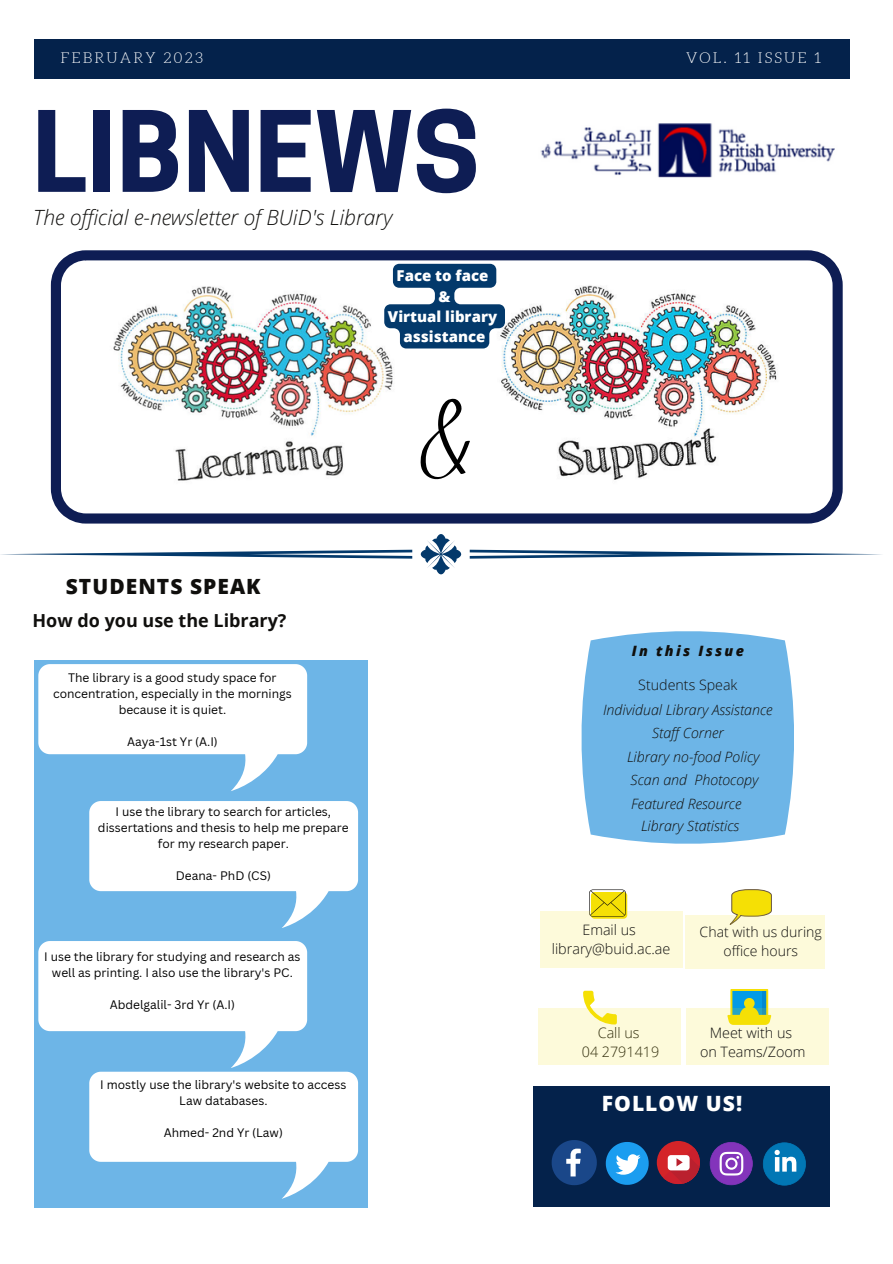
<style>
.page{position:relative;width:893px;height:1264px;background:#fff}
.page>*{position:absolute;margin:0;border:0;box-sizing:border-box;transform-origin:0 0}
.t1{font:124.65px "Rocking Horse";color:#000}
.t2{font:700 104.85px "Cooper Hewitt";color:#0e1d54}
.t3{font:italic 300 21px "Open Sans";color:#100f0d}
.t4{font:800 21px "Open Sans";letter-spacing:.05em;color:#100f0d}
.t5{font:800 21px "Open Sans";letter-spacing:.05em;color:#fff}
.t6{font:700 18px "Open Sans";color:#100f0d}
.t7{font:800 15px/20.2px "Open Sans";color:#fff;text-align:center}
.t8{font:300 14.85px "Aleo";letter-spacing:.14em;color:#fff}
.t9{font:300 14.4px/19.2px "Open Sans";color:#100f0d;text-align:center}
.t10{font:italic 300 14.25px/23.5px "Open Sans";color:#100f0d}
.t11{font:300 14.25px "Open Sans";color:#100f0d}
.t12{font:italic 800 14.25px "Open Sans";letter-spacing:.16em;color:#100f0d}
.t13{font:300 14.1px/18.8px "Open Sans";color:#100f0d;text-align:center}
.t14{font:12px/16px "Canva Sans";color:#000;text-align:center}
</style>
<div class="page">
<div style="left:34px;top:39px;width:815px;height:39px;background:#04224b"></div>
<img style="left:540px;top:123px;width:295px;height:55px">
<svg style="left:583px;top:990px;width:12px;height:17px"></svg>
<div style="left:538px;top:1007px;width:142px;height:57px;background:#fdfada"></div>
<div style="left:591px;top:892px;width:36px;height:26px;background:#f5e005;border-radius:4px"></div>
<svg style="left:589px;top:889px;width:37px;height:22px"></svg>
<div style="left:540px;top:911px;width:143px;height:56px;background:#fdfada"></div>
<svg style="left:731px;top:889px;width:40px;height:26px"></svg>
<div style="left:685px;top:915px;width:139px;height:53px;background:#fdfada"></div>
<svg style="left:730px;top:989px;width:39px;height:19px"></svg>
<svg style="left:686px;top:1008px;width:142px;height:57px;background:#f9f6cb"></svg>
<div style="left:532px;top:1086px;width:297px;height:120px;background:#04224b"></div>
<svg style="left:551px;top:1140px;width:45px;height:45px"></svg>
<svg style="left:605px;top:1142px;width:43px;height:42px"></svg>
<svg style="left:656px;top:1140px;width:43px;height:43px"></svg>
<svg style="left:663px;top:1147px;width:37px;height:38px"></svg>
<svg style="left:709px;top:1142px;width:43px;height:43px"></svg>
<svg style="left:763px;top:1142px;width:42px;height:43px"></svg>
<div style="left:34px;top:660px;width:333px;height:547px;background:#6db5e7"></div>
<svg style="left:38px;top:664px;width:269px;height:127px"></svg>
<svg style="left:51px;top:250px;width:791px;height:273px"></svg>
<img style="left:460px;top:263px;width:352px;height:248px">
<img style="left:78px;top:263px;width:351px;height:248px">
<svg style="left:0;top:549px;width:412px;height:9px"></svg>
<svg style="left:469px;top:549px;width:413px;height:9px"></svg>
<svg style="left:420px;top:534px;width:41px;height:40px"></svg>
<svg style="left:384px;top:264px;width:121px;height:84px"></svg>
<svg style="left:89px;top:801px;width:269px;height:127px"></svg>
<svg style="left:38px;top:941px;width:320px;height:257px"></svg>
<div style="left:581px;top:631px;width:213px;height:212px;background:#6db5e7"></div>
<p class="t8" style="left:61px;top:50px;width:144px">FEBRUARY 2023</p>
<p class="t8" style="left:686px;top:50px;width:136px">VOL. 11 ISSUE 1</p>
<h2 class="t2" style="left:32px;top:113px;width:448px">LIBNEWS</h2>
<h3 class="t3" style="left:33px;top:202px;width:360px">The official e-newsletter of BUiD's Library</h3>
<p class="t7" style="left:388px;top:265px;width:111px">Face to face<br>&amp;<br>Virtual library assistance</p>
<h3 class="t4" style="left:66px;top:572px;width:196px">STUDENTS SPEAK</h3>
<h3 class="t6" style="left:33px;top:607px;width:255px">How do you use the Library?</h3>
<p class="t14" style="left:53px;top:669px;width:240px">The library is a good study space for concentration, especially in the mornings because it is quiet.</p>
<p class="t14" style="left:127px;top:733px;width:92px">Aaya-1st Yr (A.I)</p>
<p class="t14" style="left:98px;top:803px;width:252px">I use the library to search for articles, dissertations and thesis to help me prepare for my research paper.</p>
<p class="t14" style="left:176px;top:867px;width:96px">Deana- PhD (CS)</p>
<p class="t14" style="left:44px;top:948px;width:258px">I use the library for studying and research as well as printing. I also use the library's PC.</p>
<p class="t14" style="left:110px;top:996px;width:127px">Abdelgalil- 3rd Yr (A.I)</p>
<p class="t14" style="left:100px;top:1076px;width:247px">I mostly use the library's website to access<br>Law databases.</p>
<p class="t14" style="left:164px;top:1124px;width:121px">Ahmed- 2nd Yr (Law)</p>
<h1 class="t1" style="left:412px;top:363px;width:70px">&amp;</h1>
<p class="t12" style="left:631px;top:641px;width:114px">In this Issue</p>
<p class="t11" style="left:638px;top:675px;width:101px">Students Speak</p>
<p class="t10" style="left:603px;top:697px;width:171px">Individual Library Assistance</p>
<p class="t10" style="left:627px;top:720px;width:134px;text-indent:25px">Staff Corner<br>Library no-food Policy<br>Scan and Photocopy</p>
<p class="t10" style="left:631px;top:791px;width:112px">Featured Resource</p>
<p class="t10" style="left:641px;top:813px;width:100px">Library Statistics</p>
<p class="t9" style="left:551px;top:919px;width:120px">Email us library@buid.ac.ae</p>
<p class="t13" style="left:699px;top:922px;width:124px">Chat with us during office hours</p>
<p class="t9" style="left:581px;top:1022px;width:79px">Call us<br>04 2791419</p>
<p class="t9" style="left:700px;top:1022px;width:107px">Meet with us<br>on Teams/Zoom</p>
<h3 class="t5" style="left:601px;top:1088px;width:142px">FOLLOW US!</h3>
</div>
